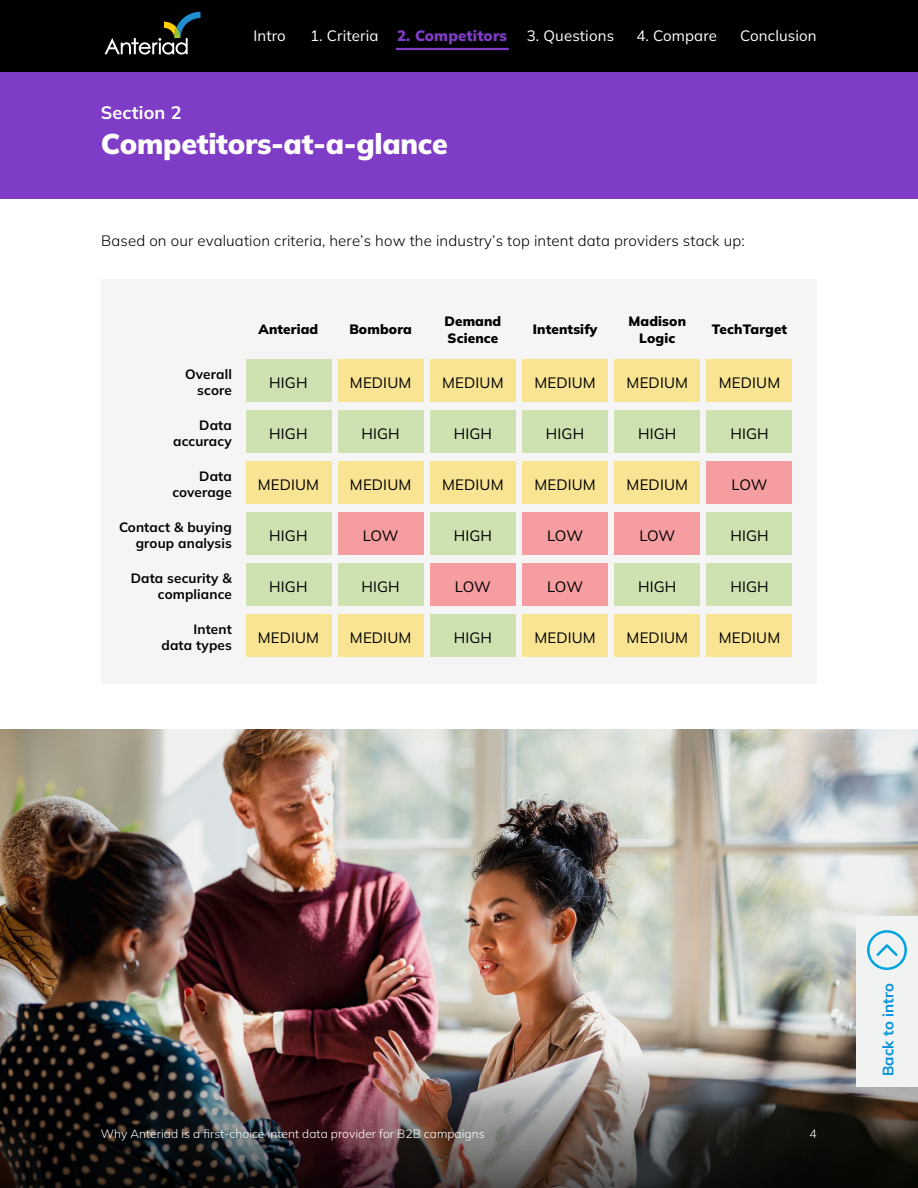
<style>
.page{position:relative;width:918px;height:1188px;background:#fff}
.page>*{position:absolute;margin:0;border:0;box-sizing:border-box;transform-origin:0 0}
.t1{font:900 28.5px "Mulish";letter-spacing:-.01em;color:#fff}
.t2{font:700 18px "Mulish";letter-spacing:.01em;color:#fff}
.t3{font:15px "Mulish";letter-spacing:.01em;color:#000}
.t4{font:300 15px "Mulish";letter-spacing:.01em;color:#000}
.t5{font:15px "Mulish";letter-spacing:.01em;color:#fff}
.t6{font:900 15px "Mulish";letter-spacing:.01em;color:#7f3cc6}
.t7{font:700 15px "Mulish";letter-spacing:.01em;color:#0091da}
.t8{font:700 13.5px/16.5px "Mulish";letter-spacing:.01em;color:#000;text-align:right}
.t9{font:900 13.5px/16.5px "Mulish";letter-spacing:.01em;color:#000;text-align:center}
.t10{font:300 12px "Mulish";letter-spacing:.005em;color:#fff}
.s1{font-weight:400;color:#fff}
</style>
<div class="page">
<img style="left:0;top:729px;width:918px;height:323px">
<img style="left:0;top:1052px;width:918px;height:136px">
<div style="left:0;top:64px;width:918px;height:135px;background:#7f3cc6"></div>
<div style="left:856px;top:916px;width:62px;height:171px;background:#f1f2f2"></div>
<svg style="left:868px;top:930px;width:38px;height:40px"></svg>
<div style="left:0;top:0;width:918px;height:71px;background:#000"></div>
<svg style="left:105px;top:12px;width:96px;height:43px"></svg>
<hr style="left:396px;top:48px;width:113px;height:2px;background:#7f3cc6">
<div style="left:101px;top:280px;width:716px;height:404px;background:#f5f5f5"></div>
<div style="left:246px;top:359px;width:85px;height:43px;background:#cde2b0"></div>
<div style="left:430px;top:359px;width:85px;height:43px;background:#f8e493"></div>
<div style="left:615px;top:359px;width:85px;height:43px;background:#f8e493"></div>
<div style="left:338px;top:359px;width:85px;height:43px;background:#f8e493"></div>
<div style="left:523px;top:359px;width:85px;height:43px;background:#f8e493"></div>
<div style="left:707px;top:359px;width:85px;height:43px;background:#f8e493"></div>
<div style="left:246px;top:410px;width:85px;height:43px;background:#cde2b0"></div>
<div style="left:430px;top:410px;width:85px;height:43px;background:#cde2b0"></div>
<div style="left:615px;top:410px;width:85px;height:43px;background:#cde2b0"></div>
<div style="left:338px;top:410px;width:85px;height:43px;background:#cde2b0"></div>
<div style="left:523px;top:410px;width:85px;height:43px;background:#cde2b0"></div>
<div style="left:707px;top:410px;width:85px;height:43px;background:#cde2b0"></div>
<div style="left:246px;top:461px;width:85px;height:43px;background:#f8e493"></div>
<div style="left:430px;top:461px;width:85px;height:43px;background:#f8e493"></div>
<div style="left:615px;top:461px;width:85px;height:43px;background:#f8e493"></div>
<div style="left:338px;top:461px;width:85px;height:43px;background:#f8e493"></div>
<div style="left:523px;top:461px;width:85px;height:43px;background:#f8e493"></div>
<div style="left:707px;top:461px;width:85px;height:43px;background:#f69da1"></div>
<div style="left:246px;top:512px;width:85px;height:43px;background:#cde2b0"></div>
<div style="left:430px;top:512px;width:85px;height:43px;background:#cde2b0"></div>
<div style="left:615px;top:512px;width:85px;height:43px;background:#f69da1"></div>
<div style="left:338px;top:512px;width:85px;height:43px;background:#f69da1"></div>
<div style="left:523px;top:512px;width:85px;height:43px;background:#f69da1"></div>
<div style="left:707px;top:512px;width:85px;height:43px;background:#cde2b0"></div>
<div style="left:246px;top:563px;width:85px;height:43px;background:#cde2b0"></div>
<div style="left:430px;top:563px;width:85px;height:43px;background:#f69da1"></div>
<div style="left:615px;top:563px;width:85px;height:43px;background:#cde2b0"></div>
<div style="left:338px;top:563px;width:85px;height:43px;background:#cde2b0"></div>
<div style="left:523px;top:563px;width:85px;height:43px;background:#f69da1"></div>
<div style="left:707px;top:563px;width:85px;height:43px;background:#cde2b0"></div>
<div style="left:246px;top:614px;width:85px;height:43px;background:#f8e493"></div>
<div style="left:430px;top:614px;width:85px;height:43px;background:#cde2b0"></div>
<div style="left:615px;top:614px;width:85px;height:43px;background:#f8e493"></div>
<div style="left:338px;top:614px;width:85px;height:43px;background:#f8e493"></div>
<div style="left:523px;top:614px;width:85px;height:43px;background:#f8e493"></div>
<div style="left:707px;top:614px;width:85px;height:43px;background:#f8e493"></div>
<p class="t5" style="left:253px;top:26px;width:34px">Intro</p>
<p class="t6" style="left:310px;top:26px;width:199px"><span class="s1">1. Criteria</span> 2. Competitors</p>
<p class="t5" style="left:527px;top:26px;width:89px">3. Questions</p>
<p class="t5" style="left:636px;top:26px;width:82px">4. Compare</p>
<p class="t5" style="left:740px;top:26px;width:78px">Conclusion</p>
<p class="t2" style="left:101px;top:101px;width:82px">Section 2</p>
<h1 class="t1" style="left:101px;top:125px;width:349px">Competitors-at-a-glance</h1>
<p class="t4" style="left:101px;top:231px;width:645px">Based on our evaluation criteria, here’s how the industry’s top intent data providers stack up:</p>
<p class="t8" style="left:185px;top:365px;width:48px">Overall score</p>
<p class="t8" style="left:173px;top:416px;width:60px">Data accuracy</p>
<p class="t8" style="left:172px;top:467px;width:61px">Data coverage</p>
<p class="t8" style="left:119px;top:518px;width:114px">Contact &amp; buying group analysis</p>
<p class="t8" style="left:131px;top:569px;width:103px">Data security &amp; compliance</p>
<p class="t8" style="left:162px;top:620px;width:72px">Intent data types</p>
<p class="t9" style="left:259px;top:321px;width:61px">Anteriad</p>
<p class="t9" style="left:349px;top:321px;width:64px">Bombora</p>
<p class="t9" style="left:533px;top:321px;width:66px">Intentsify</p>
<p class="t9" style="left:629px;top:313px;width:59px">Madison<br>Logic</p>
<p class="t9" style="left:444px;top:313px;width:58px;text-align:left">Demand<br>Science</p>
<p class="t9" style="left:712px;top:321px;width:77px">TechTarget</p>
<p class="t3" style="left:269px;top:372px;width:40px">HIGH</p>
<p class="t3" style="left:350px;top:372px;width:63px">MEDIUM</p>
<p class="t3" style="left:442px;top:372px;width:63px">MEDIUM</p>
<p class="t3" style="left:534px;top:372px;width:63px">MEDIUM</p>
<p class="t3" style="left:627px;top:372px;width:63px">MEDIUM</p>
<p class="t3" style="left:719px;top:372px;width:63px">MEDIUM</p>
<p class="t3" style="left:269px;top:423px;width:40px">HIGH</p>
<p class="t3" style="left:362px;top:423px;width:40px">HIGH</p>
<p class="t3" style="left:454px;top:423px;width:40px">HIGH</p>
<p class="t3" style="left:546px;top:423px;width:40px">HIGH</p>
<p class="t3" style="left:638px;top:423px;width:40px">HIGH</p>
<p class="t3" style="left:730px;top:423px;width:40px">HIGH</p>
<p class="t3" style="left:258px;top:474px;width:63px">MEDIUM</p>
<p class="t3" style="left:350px;top:474px;width:63px">MEDIUM</p>
<p class="t3" style="left:442px;top:474px;width:63px">MEDIUM</p>
<p class="t3" style="left:534px;top:474px;width:63px">MEDIUM</p>
<p class="t3" style="left:627px;top:474px;width:63px">MEDIUM</p>
<p class="t3" style="left:732px;top:474px;width:37px">LOW</p>
<p class="t3" style="left:269px;top:525px;width:40px">HIGH</p>
<p class="t3" style="left:363px;top:525px;width:37px">LOW</p>
<p class="t3" style="left:454px;top:525px;width:40px">HIGH</p>
<p class="t3" style="left:547px;top:525px;width:37px">LOW</p>
<p class="t3" style="left:639px;top:525px;width:37px">LOW</p>
<p class="t3" style="left:730px;top:525px;width:40px">HIGH</p>
<p class="t3" style="left:269px;top:576px;width:40px">HIGH</p>
<p class="t3" style="left:362px;top:576px;width:40px">HIGH</p>
<p class="t3" style="left:455px;top:576px;width:37px">LOW</p>
<p class="t3" style="left:547px;top:576px;width:37px">LOW</p>
<p class="t3" style="left:638px;top:576px;width:40px">HIGH</p>
<p class="t3" style="left:730px;top:576px;width:40px">HIGH</p>
<p class="t3" style="left:258px;top:627px;width:63px">MEDIUM</p>
<p class="t3" style="left:350px;top:627px;width:63px">MEDIUM</p>
<p class="t3" style="left:454px;top:627px;width:40px">HIGH</p>
<p class="t3" style="left:534px;top:627px;width:63px">MEDIUM</p>
<p class="t3" style="left:627px;top:627px;width:63px">MEDIUM</p>
<p class="t3" style="left:719px;top:627px;width:63px">MEDIUM</p>
<p class="t10" style="left:101px;top:1125px;width:385px">Why Anteriad is a first-choice intent data provider for B2B campaigns</p>
<p class="t10" style="left:810px;top:1125px;width:9px">4</p>
<p class="t7" style="left:878px;top:1076px;width:95px;rotate:-90deg">Back to intro</p>
</div>
